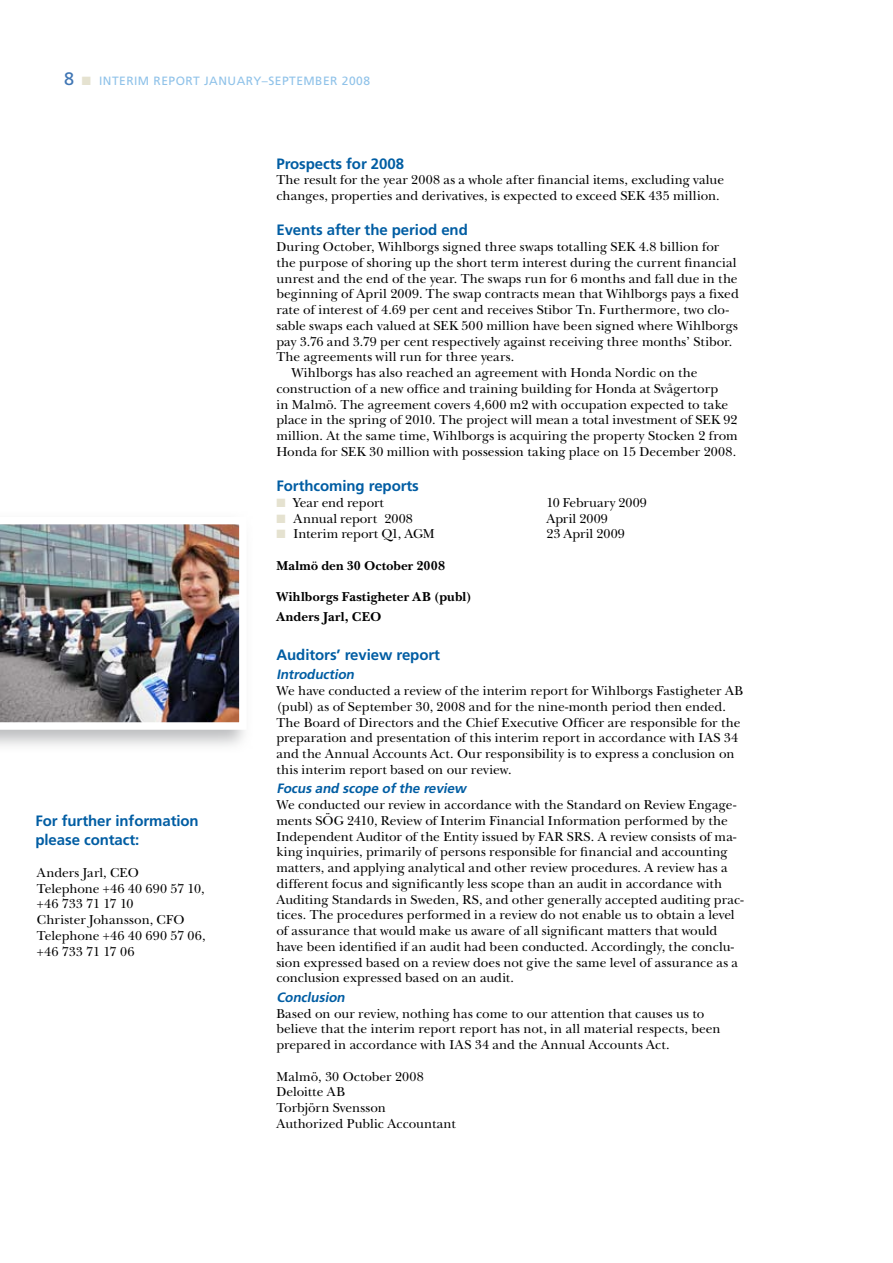
<style>
.page{position:relative;width:893px;height:1263px;background:#fff}
.page>*{position:absolute;margin:0;border:0;box-sizing:border-box;transform-origin:0 0}
.t1{font:700 15px/19.5px "Frutiger LT Std";letter-spacing:-.005em;color:#005da3}
.t2{font:13.5px/15.8px "New Baskerville Std";letter-spacing:.005em;color:#000}
.t3{font:700 13.5px/19.5px "New Baskerville Std";letter-spacing:.015em;color:#000}
.t4{font:italic 700 13.5px "Frutiger LT Std";color:#005da3}
.t5{font:12px "Frutiger LT Std";letter-spacing:.04em;color:#8fc2e9}
.s1{color:#e5e2d0}
</style>
<div class="page">
<svg style="left:0;top:730px;width:245px;height:16px;background:#dadadb"></svg>
<img style="left:0;top:524px;width:240px;height:206px">
<p class="t5" style="left:82px;top:74px;width:290px"><span class="s1">■</span> INTERIM REPORT JANUARY–SEPTEMBER 2008</p>
<p class="t1" style="left:35px;top:811px;width:165px">For further information please contact:</p>
<p class="t2" style="left:37px;top:865px;width:170px">Anders Jarl, CEO<br>Telephone +46 40 690 57 10, +46 733 71 17 10<br>Christer Johansson, CFO<br>Telephone +46 40 690 57 06, +46 733 71 17 06</p>
<p class="t1" style="left:276px;top:154px;width:129px">Prospects for 2008</p>
<p class="t2" style="left:276px;top:172px;width:449px">The result for the year 2008 as a whole after financial items, excluding value changes, properties and derivatives, is expected to exceed SEK 435 million.</p>
<p class="t1" style="left:276px;top:220px;width:193px">Events after the period end</p>
<p class="t2" style="left:276px;top:239px;width:444px">During October, Wihlborgs signed three swaps totalling SEK 4.8 billion for</p>
<p class="t2" style="left:276px;top:255px;width:462px">the purpose of shoring up the short term interest during the current financial</p>
<p class="t2" style="left:276px;top:270px;width:463px">unrest and the end of the year. The swaps run for 6 months and fall due in the</p>
<p class="t2" style="left:276px;top:286px;width:464px">beginning of April 2009. The swap contracts mean that Wihlborgs pays a fixed</p>
<p class="t2" style="left:276px;top:302px;width:454px">rate of interest of 4.69 per cent and receives Stibor Tn. Furthermore, two clo-</p>
<p class="t2" style="left:276px;top:318px;width:463px">sable swaps each valued at SEK 500 million have been signed where Wihlborgs</p>
<p class="t2" style="left:276px;top:333px;width:457px">pay 3.76 and 3.79 per cent respectively against receiving three months’ Stibor.</p>
<p class="t2" style="left:276px;top:349px;width:239px">The agreements will run for three years.</p>
<p class="t2" style="left:291px;top:365px;width:408px">Wihlborgs has also reached an agreement with Honda Nordic on the</p>
<p class="t2" style="left:276px;top:381px;width:443px">construction of a new office and training building for Honda at Svågertorp</p>
<p class="t2" style="left:276px;top:396px;width:453px">in Malmö. The agreement covers 4,600 m2 with occupation expected to take</p>
<p class="t2" style="left:276px;top:412px;width:463px">place in the spring of 2010. The project will mean a total investment of SEK 92</p>
<p class="t2" style="left:276px;top:428px;width:463px">million. At the same time, Wihlborgs is acquiring the property Stocken 2 from</p>
<p class="t2" style="left:276px;top:444px;width:461px">Honda for SEK 30 million with possession taking place on 15 December 2008.</p>
<p class="t1" style="left:276px;top:476px;width:144px">Forthcoming reports</p>
<p class="t2" style="left:276px;top:495px;width:109px"><span class="s1">■</span> Year end report</p>
<p class="t2" style="left:546px;top:495px;width:102px">10 February 2009</p>
<p class="t2" style="left:276px;top:510px;width:138px"><span class="s1">■</span> Annual report 2008</p>
<p class="t2" style="left:546px;top:510px;width:63px">April 2009</p>
<p class="t2" style="left:276px;top:526px;width:160px"><span class="s1">■</span> Interim report Q1, AGM</p>
<p class="t2" style="left:546px;top:526px;width:80px">23 April 2009</p>
<p class="t3" style="left:276px;top:556px;width:170px">Malmö den 30 October 2008</p>
<p class="t3" style="left:276px;top:587px;width:197px">Wihlborgs Fastigheter AB (publ)<br>Anders Jarl, CEO</p>
<p class="t1" style="left:276px;top:645px;width:165px">Auditors’ review report</p>
<p class="t4" style="left:276px;top:667px;width:82px">Introduction</p>
<p class="t2" style="left:276px;top:683px;width:468px">We have conducted a review of the interim report for Wihlborgs Fastigheter AB (publ) as of September 30, 2008 and for the nine-month period then ended.<br>The Board of Directors and the Chief Executive Officer are responsible for the preparation and presentation of this interim report in accordance with IAS 34 and the Annual Accounts Act. Our responsibility is to express a conclusion on this interim report based on our review.</p>
<p class="t4" style="left:276px;top:781px;width:194px">Focus and scope ofthe review</p>
<p class="t2" style="left:276px;top:797px;width:469px">We conducted our review in accordance with the Standard on Review Engage&shy;ments SÖG 2410, Review of Interim Financial Information performed by the Independent Auditor of the Entity issued by FAR SRS. A review consists of ma&shy;king inquiries, primarily of persons responsible for financial and accounting matters, and applying analytical and other review procedures. A review has a different focus and significantly less scope than an audit in accordance with Auditing Standards in Sweden, RS, and other generally accepted auditing prac&shy;tices. The procedures performed in a review do not enable us to obtain a level of assurance that would make us aware of all significant matters that would have been identified if an audit had been conducted. Accordingly, the conclu&shy;sion expressed based on a review does not give the same level of assurance as a conclusion expressed based on an audit.</p>
<p class="t4" style="left:276px;top:989px;width:73px">Conclusion</p>
<p class="t2" style="left:276px;top:1005px;width:446px">Based on our review, nothing has come to our attention that causes us to believe that the interim report report has not, in all material respects, been prepared in accordance with IAS 34 and the Annual Accounts Act.</p>
<p class="t2" style="left:276px;top:1068px;width:181px">Malmö, 30 October 2008<br>Deloitte AB<br>Torbjörn Svensson<br>Authorized Public Accountant</p>
</div>
